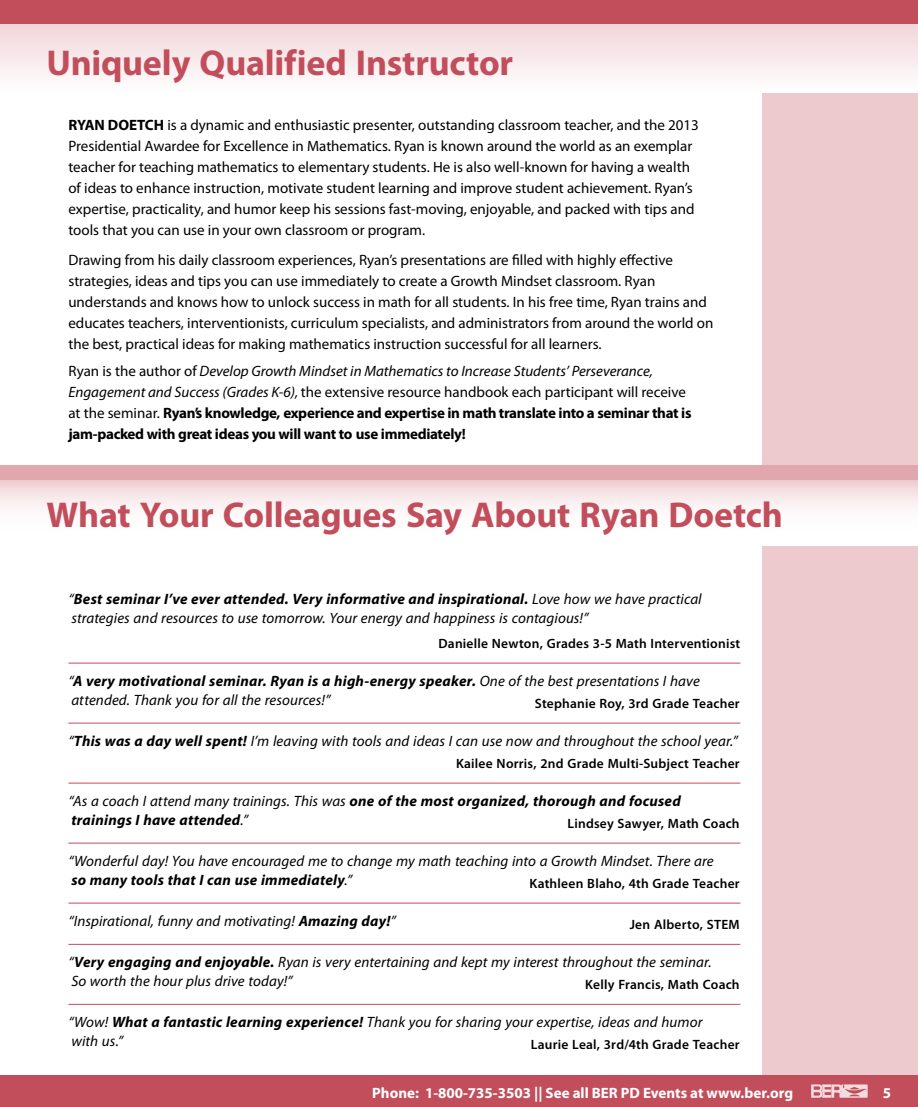
<style>
.page{position:relative;width:918px;height:1107px;background:#fff}
.page>*{position:absolute;margin:0;border:0;box-sizing:border-box;transform-origin:0 0}
.t1{font:700 36px "Myriad Pro";letter-spacing:-.005em;color:#c24e5c}
.t2{font:15px/21px "Myriad Pro";color:#000}
.t3{font:italic 15px/18.8px "Myriad Pro";letter-spacing:.005em;color:#000}
.t4{font:700 15px/21px "Myriad Pro";letter-spacing:-.02em;color:#000}
.t5{font:italic 700 15px/18.8px "Myriad Pro";letter-spacing:.015em;color:#000}
.t6{font:700 15px "Myriad Pro";color:#fff}
.t7{font:600 13.5px "Myriad Pro";letter-spacing:.015em;color:#000}
.s1{font-weight:700}
.s2{font-weight:400}
.s3{font-weight:400;font-style:italic}
</style>
<div class="page">
<div style="left:763px;top:0;width:155px;height:1107px;background:#edcace"></div>
<div style="left:0;top:1076px;width:918px;height:31px;background:#c24e5c"></div>
<svg style="left:811px;top:1084px;width:57px;height:14px"></svg>
<svg style="left:0;top:24px;width:918px;height:68px"></svg>
<div style="left:0;top:0;width:918px;height:24px;background:#c24e5c"></div>
<svg style="left:0;top:480px;width:918px;height:66px"></svg>
<hr style="left:68px;top:663px;width:672px;height:1px;background:#c24e5c">
<hr style="left:68px;top:723px;width:672px;height:1px;background:#c24e5c">
<hr style="left:68px;top:783px;width:672px;height:1px;background:#c24e5c">
<hr style="left:68px;top:843px;width:672px;height:1px;background:#c24e5c">
<hr style="left:68px;top:903px;width:672px;height:1px;background:#c24e5c">
<hr style="left:68px;top:944px;width:672px;height:1px;background:#c24e5c">
<hr style="left:68px;top:1004px;width:672px;height:1px;background:#c24e5c">
<div style="left:0;top:466px;width:918px;height:14px;background:#e0a7ae"></div>
<h1 class="t1" style="left:46px;top:39px;width:468px">Uniquely Qualified Instructor</h1>
<p class="t2" style="left:68px;top:114px;width:632px"><span class="s1">RYAN DOETCH</span> is a dynamic and enthusiastic presenter, outstanding classroom teacher, and the 2013<br>Presidential Awardee for Excellence in Mathematics. Ryan is known around the world as an exemplar teacher for teaching mathematics to elementary students. He is also well-known for having a wealth of ideas to enhance instruction, motivate student learning and improve student achievement. Ryan’s expertise, practicality, and humor keep his sessions fast-moving, enjoyable, and packed with tips and tools that you can use in your own classroom or program.</p>
<p class="t2" style="left:68px;top:249px;width:647px">Drawing from his daily classroom experiences, Ryan’s presentations are filled with highly effective strategies, ideas and tips you can use immediately to create a Growth Mindset classroom. Ryan understands and knows how to unlock success in math for all students. In his free time, Ryan trains and educates teachers, interventionists, curriculum specialists, and administrators from around the world on the best, practical ideas for making mathematics instruction successful for all learners.</p>
<p class="t4" style="left:68px;top:360px;width:625px"><span class="s2">Ryan is the author of</span> <span class="s3">Develop Growth Mindset in Mathematics to Increase Students’ Perseverance, Engagement and Success (Grades K-6),</span> <span class="s2">the extensive resource handbook each participant will receive at the seminar.</span> Ryan’s knowledge, experience and expertise in math translate into a seminar that is jam-packed with great ideas you will want to use immediately!</p>
<h1 class="t1" style="left:46px;top:491px;width:738px">What Your Colleagues Say About Ryan Doetch</h1>
<p class="t3" style="left:68px;top:589px;width:635px">“<span class="s1">Best seminar I’ve ever attended. Very informative and inspirational.</span> Love how we have practical strategies and resources to use tomorrow. Your energy and happiness is contagious!”</p>
<p class="t7" style="left:439px;top:634px;width:303px">Danielle Newton, Grades 3-5 Math Interventionist</p>
<p class="t3" style="left:68px;top:671px;width:633px">“<span class="s1">A very motivational seminar. Ryan is a high-energy speaker.</span> One of the best presentations I have attended. Thank you for all the resources!”</p>
<p class="t7" style="left:535px;top:694px;width:206px">Stephanie Roy, 3rd Grade Teacher</p>
<p class="t3" style="left:68px;top:731px;width:671px">“<span class="s1">This was a day well spent!</span> I’m leaving with tools and ideas I can use now and throughout the school year.”</p>
<p class="t7" style="left:456px;top:754px;width:285px">Kailee Norris, 2nd Grade Multi-Subject Teacher</p>
<p class="t5" style="left:68px;top:791px;width:614px"><span class="s2">“As a coach I attend many trainings. This was</span> one of the most organized, thorough and focused trainings I have attended<span class="s2">.”</span></p>
<p class="t7" style="left:568px;top:814px;width:174px">Lindsey Sawyer, Math Coach</p>
<p class="t3" style="left:68px;top:851px;width:647px">“Wonderful day! You have encouraged me to change my math teaching into a Growth Mindset. There are <span class="s1">so many tools that I can use immediately</span>.”</p>
<p class="t7" style="left:530px;top:874px;width:212px">Kathleen Blaho, 4th Grade Teacher</p>
<p class="t3" style="left:68px;top:911px;width:329px">“Inspirational, funny and motivating! <span class="s1">Amazing day!</span>”</p>
<p class="t7" style="left:630px;top:916px;width:111px">Jen Alberto, STEM</p>
<p class="t3" style="left:68px;top:952px;width:645px">“<span class="s1">Very engaging and enjoyable.</span> Ryan is very entertaining and kept my interest throughout the seminar.<br>So worth the hour plus drive today!”</p>
<p class="t7" style="left:585px;top:976px;width:156px">Kelly Francis, Math Coach</p>
<p class="t3" style="left:68px;top:1012px;width:636px">“Wow! <span class="s1">What a fantastic learning experience!</span> Thank you for sharing your expertise, ideas and humor with us.”</p>
<p class="t7" style="left:531px;top:1036px;width:210px">Laurie Leal, 3rd/4th Grade Teacher</p>
<p class="t6" style="left:372px;top:1083px;width:422px">Phone: 1-800-735-3503 || See all BER PD Events at www.ber.org</p>
<p class="t6" style="left:883px;top:1083px;width:10px">5</p>
</div>
